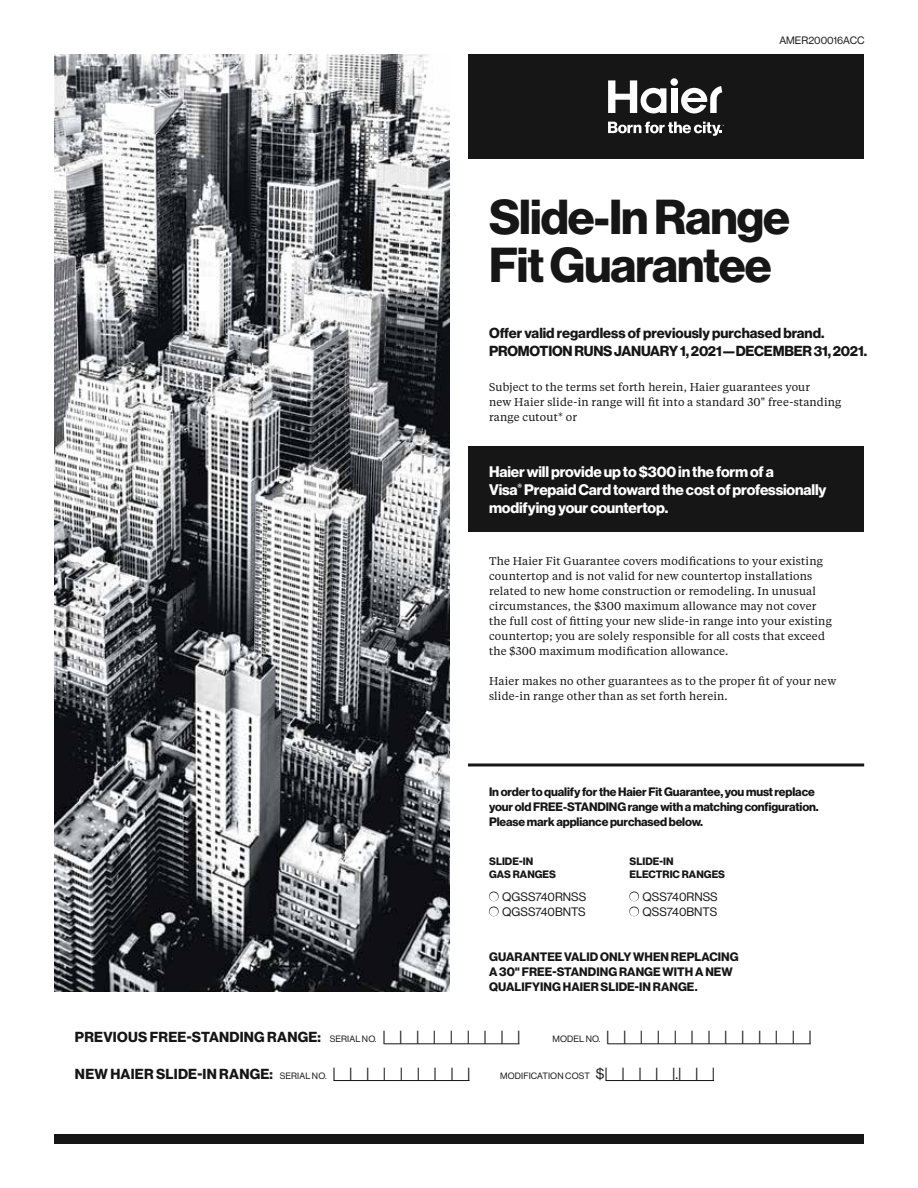
<style>
.page{position:relative;width:918px;height:1188px;background:#fff}
.page>*{position:absolute;margin:0;border:0;box-sizing:border-box;transform-origin:0 0}
.t1{font:48px/48px "N Haas Grotesk DS Pro 75 Bd";letter-spacing:-.02em;color:#161617}
.t2{font:15px/18px "N Haas Grotesk DS Pro 75 Bd";letter-spacing:-.01em;color:#fff}
.t3{font:15px "N Haas Grotesk DS Pro 55 Rg";color:#161617}
.t4{font:14.25px/18px "N Haas Grotesk DS Pro 75 Bd";color:#161617}
.t5{font:12px/15px "N Haas Grotesk DS Pro 75 Bd";letter-spacing:-.01em;color:#161617}
.t6{font:12px "N Haas Grotesk DS Pro 55 Rg";color:#161617}
.t7{font:11.25px/15px "Tiempos Text";letter-spacing:.015em;color:#161617}
.t8{font:10.5px/13.5px "N Haas Grotesk DS Pro 75 Bd";letter-spacing:.005em;color:#161617}
.t9{font:10.5px "N Haas Grotesk DS Pro 55 Rg";color:#161617}
.t10{font:9px "N Haas Grotesk DS Pro 55 Rg";letter-spacing:.015em;color:#161617}
.s1{color:#fff}
.s2{font-family:"N Haas Grotesk DS Pro 55 Rg";font-size:9px}
.s3{font-family:"N Haas Grotesk DS Pro 55 Rg";font-size:15px}
.s4{font-size:9px}
.s5{font-size:15px}
</style>
<div class="page">
<div style="left:468px;top:54px;width:396px;height:105px;background:#161617"></div>
<svg style="left:608px;top:122px;width:116px;height:14px"></svg>
<div style="left:468px;top:447px;width:396px;height:85px;background:#161617"></div>
<img style="left:54px;top:54px;width:396px;height:937px">
<div style="left:54px;top:1134px;width:810px;height:10px;background:#161617"></div>
<hr style="left:468px;top:763px;width:396px;height:3px;background:#161617">
<hr style="left:384px;top:1043px;width:135px;height:1px;background:#161617">
<hr style="left:334px;top:1080px;width:135px;height:1px;background:#161617">
<hr style="left:607px;top:1043px;width:204px;height:1px;background:#161617">
<hr style="left:606px;top:1080px;width:108px;height:1px;background:#161617">
<div style="left:671px;top:88px;width:7px;height:25px;background:#fff"></div>
<div style="left:670px;top:78px;width:8px;height:8px;background:#fff;border-radius:50%"></div>
<svg style="left:608px;top:80px;width:58px;height:33px"></svg>
<svg style="left:681px;top:86px;width:41px;height:27px"></svg>
<div style="left:489px;top:892px;width:10px;height:9px;border:1px solid #161617;border-radius:50%"></div>
<div style="left:489px;top:907px;width:10px;height:9px;border:1px solid #161617;border-radius:50%"></div>
<div style="left:629px;top:892px;width:10px;height:9px;border:1px solid #161617;border-radius:50%"></div>
<div style="left:629px;top:907px;width:10px;height:9px;border:1px solid #161617;border-radius:50%"></div>
<p class="t9" style="left:779px;top:34px;width:87px">AMER200016ACC</p>
<h1 class="t1" style="left:489px;top:194px;width:303px">Slide-In Range<br>Fit Guarantee</h1>
<p class="t4" style="left:489px;top:324px;width:379px">Offer valid regardless of previously purchased brand.<br>PROMOTION RUNS JANUARY 1, 2021—DECEMBER 31, 2021.</p>
<p class="t7" style="left:489px;top:380px;width:354px">Subject to the terms set forth herein, Haier guarantees your<br>new Haier slide-in range will fit into a standard 30" free-standing range cutout* or</p>
<h2 class="t2" style="left:489px;top:463px;width:339px">Haier will provide up to $300 in the form of a<br>Visa<sup>®</sup> Prepaid Card toward the cost of professionally modifying your countertop.</h2>
<p class="t7" style="left:489px;top:553px;width:344px">The Haier Fit Guarantee covers modifications to your existing countertop and is not valid for new countertop installations related to new home construction or remodeling. In unusual circumstances, the $300 maximum allowance may not cover the full cost of fitting your new slide-in range into your existing countertop; you are solely responsible for all costs that exceed the $300 maximum modification allowance.</p>
<p class="t7" style="left:489px;top:673px;width:349px">Haier makes no other guarantees as to the proper fit of your new slide-in range other than as set forth herein.</p>
<p class="t5" style="left:489px;top:784px;width:331px">In order to qualify for the Haier Fit Guarantee, you must replace your old FREE-STANDING range with a matching configuration.<br>Please mark appliance purchased below.</p>
<p class="t8" style="left:489px;top:854px;width:68px">SLIDE-IN<br>GAS RANGES</p>
<p class="t6" style="left:489px;top:890px;width:99px"><span class="s1">●</span> QGSS740RNSS</p>
<p class="t6" style="left:489px;top:905px;width:98px"><span class="s1">●</span> QGSS740BNTS</p>
<p class="t8" style="left:629px;top:854px;width:97px">SLIDE-IN<br>ELECTRIC RANGES</p>
<p class="t6" style="left:629px;top:890px;width:90px"><span class="s1">●</span> QSS740RNSS</p>
<p class="t6" style="left:629px;top:905px;width:89px"><span class="s1">●</span> QSS740BNTS</p>
<p class="t5" style="left:489px;top:950px;width:251px">GUARANTEE VALID ONLY WHEN REPLACING<br>A 30" FREE-STANDING RANGE WITH A NEW<br>QUALIFYING HAIER SLIDE-IN RANGE.</p>
<p class="t4" style="left:75px;top:1028px;width:447px">PREVIOUS FREE-STANDING RANGE: <span class="s2">SERIAL NO.</span> <span class="s3">| | | | | | | | |</span></p>
<h2 class="t3" style="left:552px;top:1029px;width:261px"><span class="s4">MODEL NO.</span> |||||||||||||</h2>
<p class="t4" style="left:75px;top:1065px;width:397px">NEW HAIER SLIDE-IN RANGE: <span class="s2">SERIAL NO.</span> <span class="s3">| | | | | | | | |</span></p>
<p class="t10" style="left:500px;top:1071px;width:217px">MODIFICATION COST <span class="s5">$| | | | |.| | |</span></p>
</div>
